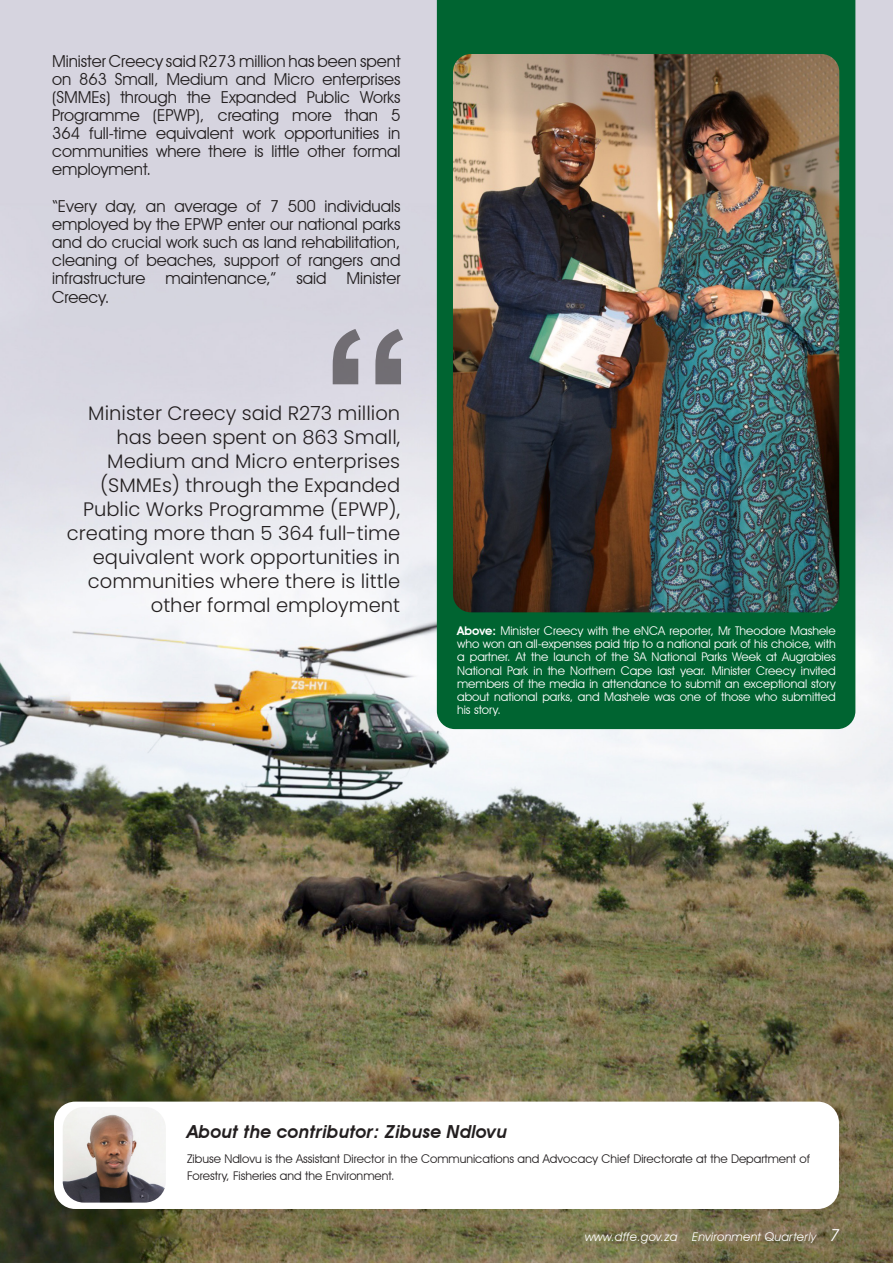
<style>
.page{position:relative;width:893px;height:1263px;background:#fff}
.page>*{position:absolute;margin:0;border:0;box-sizing:border-box;transform-origin:0 0}
.t1{font:300 19.5px/24px "Poppins";color:#231f20;text-align:right}
.t2{font:italic 600 18px "Avant Garde IT Cby BT";letter-spacing:.01em;color:#231f20}
.t3{font:16.5px/18.1px "Avant Garde IT Cby BT";color:#231f20;text-align:justify}
.t4{font:12px/13.2px "Avant Garde IT Cby BT";color:#fff;text-align:justify}
.t5{font:12px/16.5px "Avant Garde IT Cby BT";color:#231f20}
.t6{font:italic 12px "Avant Garde IT Cby BT";letter-spacing:.02em;color:#fff}
.s1{font-weight:600}
.s2{font-size:16.5px}
</style>
<div class="page">
<img style="left:0;top:0;width:893px;height:1263px">
<div style="left:437px;top:0;width:418px;height:729px;background:#006431"></div>
<img style="left:453px;top:54px;width:386px;height:558px">
<svg style="left:333px;top:329px;width:70px;height:55px;background:#a09da5"></svg>
<div style="left:54px;top:1101px;width:785px;height:108px;background:#fff;border-radius:21px"></div>
<img style="left:63px;top:1107px;width:103px;height:95px">
<p class="t3" style="left:52px;top:51px;width:350px">Minister Creecy said R273 million has been spent on 863 Small, Medium and Micro enterprises (SMMEs) through the Expanded Public Works Programme (EPWP), creating more than 5<br>364 full-time equivalent work opportunities in communities where there is little other formal employment.</p>
<p class="t3" style="left:52px;top:197px;width:350px">“Every day, an average of 7 500 individuals employed by the EPWP enter our national parks and do crucial work such as land rehabilitation, cleaning of beaches, support of rangers and infrastructure maintenance,” said Minister Creecy.</p>
<p class="t1" style="left:67px;top:401px;width:335px">Minister Creecy said R273 million has been spent on 863 Small,<br>Medium and Micro enterprises (SMMEs) through the Expanded<br>Public Works Programme (EPWP), creating more than 5 364 full-time equivalent work opportunities in communities where there is little other formal employment</p>
<p class="t4" style="left:457px;top:624px;width:380px"><span class="s1">Above:</span> Minister Creecy with the eNCA reporter, Mr Theodore Mashele who won an all-expenses paid trip to a national park of his choice, with a partner. At the launch of the SA National Parks Week at Augrabies National Park in the Northern Cape last year. Minister Creecy invited members of the media in attendance to submit an exceptional story about national parks, and Mashele was one of those who submitted his story.</p>
<p class="t2" style="left:187px;top:1121px;width:321px">About the contributor: Zibuse Ndlovu</p>
<p class="t5" style="left:187px;top:1151px;width:624px">Zibuse Ndlovu is the Assistant Director in the Communications and Advocacy Chief Directorate at the Department of<br>Forestry, Fisheries and the Environment.</p>
<p class="t6" style="left:585px;top:1229px;width:256px">www.dffe.gov.za Environment Quarterly <span class="s2">7</span></p>
</div>
